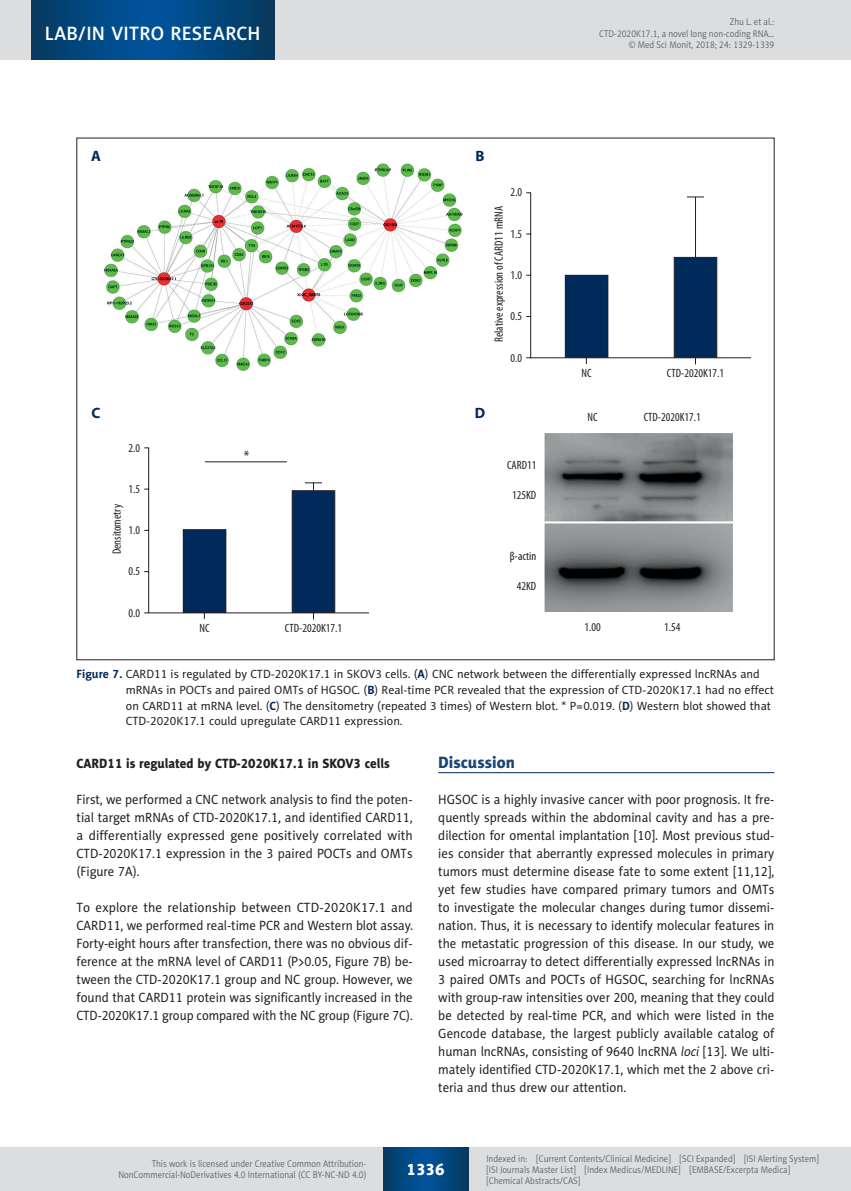
<style>
.page{position:relative;width:851px;height:1191px;background:#fff}
.page>*{position:absolute;margin:0;border:0;box-sizing:border-box;transform-origin:0 0}
.t1{font:19.5px "Naomi Sans EFN Medium";letter-spacing:.015em;color:#fff}
.MSM_Headline_1{font:16.5px "Naomi Sans EFN Heavy";color:#1a4574}
.t2{font:16.5px "Naomi Sans EFN Heavy";color:#fff}
.t3{font:700 15px "Myriad Pro";color:#00295c}
.t4{font:condensed 15px "Myriad Pro";color:#231f20}
.MSM_Body{font:13.5px/18px "Naomi Sans EFN";color:#231f20;text-align:justify;scale:.95 1}
.MSM_Body-2{font:13.5px/18px "Naomi Sans EFN";color:#231f20;text-align:justify}
.MSM_Headline_2{font:13.5px "Naomi Sans EFN Heavy";color:#231f20;scale:.95 1}
.MSM_Rycina_tytul{font:12px/15.8px "Naomi Sans EFN";color:#231f20}
.t5{font:condensed 12px "Myriad Pro";color:#231f20}
.t6{font:9.75px/11.2px "Naomi Sans EFN Light";color:#57585a;text-align:right;scale:.9 1}
.s1{font-weight:700;color:#00295c}
.s2{font-style:italic}
</style>
<div class="page">
<hr style="left:438px;top:772px;width:336px;height:1px;background:#00295c">
<img style="left:544px;top:433px;width:187px;height:179px">
<img style="left:104px;top:163px;width:358px;height:208px">
<hr style="left:526px;top:357px;width:224px;height:1px;background:#231f20">
<hr style="left:530px;top:193px;width:1px;height:164px;background:#231f20">
<svg style="left:564px;top:196px;width:140px;height:169px"></svg>
<div style="left:673px;top:257px;width:44px;height:101px;background:#00295c;border:1px solid #231f20"></div>
<hr style="left:144px;top:612px;width:225px;height:1px;background:#231f20">
<hr style="left:148px;top:448px;width:1px;height:164px;background:#231f20">
<svg style="left:182px;top:482px;width:141px;height:138px"></svg>
<div style="left:292px;top:490px;width:43px;height:123px;background:#00295c;border:1px solid #231f20"></div>
<hr style="left:205px;top:461px;width:82px;height:1px;background:#231f20">
<div style="left:0;top:1148px;width:850px;height:43px;background:#dcdddf"></div>
<svg style="left:383px;top:1147px;width:85px;height:43px;background:#02477e"></svg>
<div style="left:0;top:0;width:850px;height:60px;background:#dcdddf"></div>
<hr style="left:850px;top:0;width:1px;height:60px;background:#dcdddf">
<svg style="left:32px;top:0;width:242px;height:60px;background:#02477f"></svg>
<h1 class="t1" style="left:45px;top:22px;width:217px">LAB/IN VITRO RESEARCH</h1>
<p class="t3" style="left:91px;top:147px;width:11px">A</p>
<p class="t3" style="left:91px;top:403px;width:10px">C</p>
<p class="t5" style="left:128px;top:440px;width:13px">2.0</p>
<p class="t5" style="left:128px;top:481px;width:13px">1.5</p>
<p class="t5" style="left:128px;top:523px;width:13px">1.0</p>
<p class="t5" style="left:128px;top:564px;width:13px">0.5</p>
<p class="t5" style="left:128px;top:605px;width:13px">0.0</p>
<p class="t5" style="left:110px;top:554px;width:52px;rotate:-90deg">Densitometry</p>
<p class="t4" style="left:244px;top:447px;width:7px">*</p>
<p class="t5" style="left:199px;top:621px;width:12px">NC</p>
<p class="t5" style="left:285px;top:621px;width:59px">CTD-2020K17.1</p>
<p class="t3" style="left:475px;top:147px;width:11px">B</p>
<p class="t5" style="left:510px;top:185px;width:13px">2.0</p>
<p class="t5" style="left:510px;top:226px;width:13px">1.5</p>
<p class="t5" style="left:510px;top:268px;width:13px">1.0</p>
<p class="t5" style="left:510px;top:309px;width:13px">0.5</p>
<p class="t5" style="left:510px;top:350px;width:13px">0.0</p>
<p class="t5" style="left:491px;top:342px;width:137px;rotate:-90deg">Relative expression of CARD11 mRNA</p>
<p class="t3" style="left:475px;top:403px;width:12px">D</p>
<p class="t5" style="left:507px;top:458px;width:31px">CARD11</p>
<p class="t5" style="left:512px;top:488px;width:26px">125KD</p>
<p class="t5" style="left:509px;top:549px;width:28px">β-actin</p>
<p class="t5" style="left:517px;top:579px;width:21px">42KD</p>
<p class="t6" style="left:599px;top:16px;width:196px">Zhu L. et al.:<br>CTD-2020K17.1, a novel long non-coding RNA… © Med Sci Monit, 2018; 24: 1329-1339</p>
<p class="t5" style="left:581px;top:366px;width:12px">NC</p>
<p class="t5" style="left:666px;top:366px;width:59px">CTD-2020K17.1</p>
<p class="t5" style="left:587px;top:409px;width:12px">NC</p>
<p class="t5" style="left:643px;top:409px;width:59px">CTD-2020K17.1</p>
<p class="t5" style="left:584px;top:620px;width:18px">1.00</p>
<p class="t5" style="left:664px;top:620px;width:18px">1.54</p>
<p class="MSM_Rycina_tytul" style="left:126px;top:666px;width:649px;text-indent:-49px"><span class="s1">Figure 7.</span> CARD11 is regulated by CTD-2020K17.1 in SKOV3 cells. (<span class="s1">A</span>) CNC network between the differentially expressed lncRNAs and mRNAs in POCTs and paired OMTs of HGSOC. (<span class="s1">B</span>) Real-time PCR revealed that the expression of CTD-2020K17.1 had no effect on CARD11 at mRNA level. (<span class="s1">C</span>) The densitometry (repeated 3 times) of Western blot. * P=0.019. (<span class="s1">D</span>) Western blot showed that CTD-2020K17.1 could upregulate CARD11 expression.</p>
<p class="MSM_Headline_2" style="left:77px;top:755px;width:331px">CARD11 is regulated by CTD-2020K17.1 in SKOV3 cells</p>
<p class="MSM_Body" style="left:77px;top:790px;width:355px">First, we performed a CNC network analysis to find the poten&shy;tial target mRNAs of CTD-2020K17.1, and identified CARD11, a differentially expressed gene positively correlated with CTD-2020K17.1 expression in the 3 paired POCTs and OMTs (Figure 7A).</p>
<p class="MSM_Body-2" style="left:77px;top:898px;width:338px">To explore the relationship between CTD-2020K17.1 and CARD11, we performed real-time PCR and Western blot assay.<br>Forty-eight hours after transfection, there was no obvious dif&shy;ference at the mRNA level of CARD11 (P&gt;0.05, Figure 7B) be&shy;tween the CTD-2020K17.1 group and NC group. However, we found that CARD11 protein was significantly increased in the CTD-2020K17.1 group compared with the NC group (Figure 7C).</p>
<p class="MSM_Headline_1" style="left:438px;top:752px;width:78px">Discussion</p>
<p class="MSM_Body" style="left:438px;top:790px;width:355px">HGSOC is a highly invasive cancer with poor prognosis. It fre&shy;quently spreads within the abdominal cavity and has a pre&shy;dilection for omental implantation [10]. Most previous stud&shy;ies consider that aberrantly expressed molecules in primary tumors must determine disease fate to some extent [11,12], yet few studies have compared primary tumors and OMTs to investigate the molecular changes during tumor dissemi&shy;nation. Thus, it is necessary to identify molecular features in the metastatic progression of this disease. In our study, we used microarray to detect differentially expressed lncRNAs in 3 paired OMTs and POCTs of HGSOC, searching for lncRNAs with group-raw intensities over 200, meaning that they could be detected by real-time PCR, and which were listed in the Gencode database, the largest publicly available catalog of human lncRNAs, consisting of 9640 lncRNA <span class="s2">loci</span> [13]. We ulti&shy;mately identified CTD-2020K17.1, which met the 2 above cri&shy;teria and thus drew our attention.</p>
<p class="t6" style="left:118px;top:1158px;width:277px">This work is licensed under Creative Common Attribution-<br>NonCommercial-NoDerivatives 4.0 International (CC BY-NC-ND 4.0)</p>
<p class="t2" style="left:406px;top:1159px;width:40px">1336</p>
<p class="t6" style="left:486px;top:1152px;width:371px;text-align:left">Indexed in: [Current Contents/Clinical Medicine] [SCI Expanded] [ISI Alerting System] [ISI Journals Master List] [Index Medicus/MEDLINE] [EMBASE/Excerpta Medica] [Chemical Abstracts/CAS]</p>
</div>
